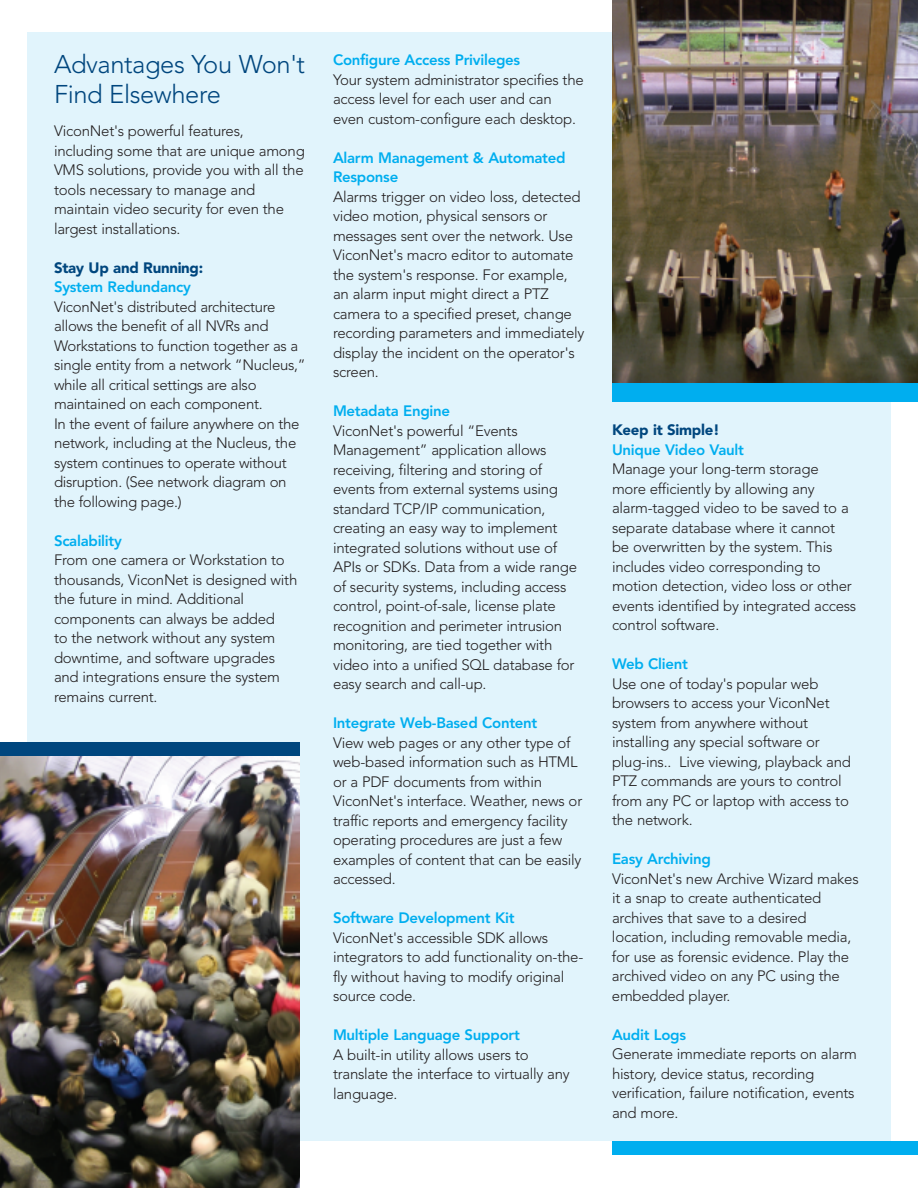
<style>
.page{position:relative;width:918px;height:1188px;background:#fff}
.page>*{position:absolute;margin:0;border:0;box-sizing:border-box;transform-origin:0 0}
.t1{font:300 25.5px/30px "Avenir";letter-spacing:-.015em;color:#00467e}
.t2{font:300 15px/19.5px "Avenir";letter-spacing:-.015em;color:#231f20}
.t3{font:800 15px/19.5px "Avenir";letter-spacing:-.02em;color:#00aeef}
.t4{font:900 15px "Avenir";letter-spacing:-.02em;color:#00467e}
</style>
<div class="page">
<div style="left:27px;top:32px;width:864px;height:1109px;background:#e1f4fc"></div>
<img style="left:0;top:756px;width:300px;height:432px">
<div style="left:0;top:742px;width:300px;height:14px;background:#00467e"></div>
<img style="left:612px;top:0;width:306px;height:383px">
<div style="left:612px;top:388px;width:306px;height:14px;background:#00aeef"></div>
<div style="left:612px;top:1141px;width:306px;height:13px;background:#00aeef"></div>
<h1 class="t1" style="left:54px;top:52px;width:253px">Advantages You Won't<br>Find Elsewhere</h1>
<p class="t2" style="left:54px;top:123px;width:252px">ViconNet's powerful features, including some that are unique among VMS solutions, provide you with all the tools necessary to manage and maintain video security for even the largest installations.</p>
<p class="t4" style="left:54px;top:261px;width:151px">Stay Up and Running:</p>
<p class="t3" style="left:54px;top:279px;width:138px">System Redundancy</p>
<p class="t2" style="left:54px;top:298px;width:253px">ViconNet's distributed architecture allows the benefit of all NVRs and Workstations to function together as a single entity from a network “Nucleus,” while all critical settings are also maintained on each component.<br>In the event of failure anywhere on the network, including at the Nucleus, the system continues to operate without disruption. (See network diagram on the following page.)</p>
<p class="t3" style="left:54px;top:532px;width:69px">Scalability</p>
<p class="t2" style="left:54px;top:552px;width:245px">From one camera or Workstation to thousands, ViconNet is designed with the future in mind. Additional components can always be added<br>to the network without any system downtime, and software upgrades and integrations ensure the system remains current.</p>
<p class="t3" style="left:333px;top:52px;width:189px">Configure Access Privileges</p>
<p class="t2" style="left:333px;top:71px;width:252px">Your system administrator specifies the access level for each user and can even custom-configure each desktop.</p>
<p class="t3" style="left:333px;top:149px;width:234px">Alarm Management &amp; Automated<br>Response</p>
<p class="t2" style="left:333px;top:188px;width:253px">Alarms trigger on video loss, detected video motion, physical sensors or messages sent over the network. Use ViconNet's macro editor to automate the system's response. For example, an alarm input might direct a PTZ camera to a specified preset, change recording parameters and immediately display the incident on the operator's screen.</p>
<p class="t3" style="left:333px;top:403px;width:119px">Metadata Engine</p>
<p class="t2" style="left:333px;top:422px;width:246px">ViconNet's powerful “Events Management” application allows receiving, filtering and storing of events from external systems using standard TCP/IP communication, creating an easy way to implement integrated solutions without use of APIs or SDKs. Data from a wide range of security systems, including access control, point-of-sale, license plate recognition and perimeter intrusion monitoring, are tied together with video into a unified SQL database for easy search and call-up.</p>
<p class="t3" style="left:333px;top:715px;width:206px">Integrate Web-Based Content</p>
<p class="t2" style="left:333px;top:734px;width:251px">View web pages or any other type of web-based information such as HTML or a PDF documents from within<br>ViconNet's interface. Weather, news or traffic reports and emergency facility operating procedures are just a few examples of content that can be easily accessed.</p>
<p class="t3" style="left:333px;top:910px;width:183px">Software Development Kit</p>
<p class="t2" style="left:333px;top:929px;width:252px">ViconNet's accessible SDK allows integrators to add functionality on-the&shy;fly without having to modify original source code.</p>
<p class="t3" style="left:333px;top:1027px;width:188px">Multiple Language Support</p>
<p class="t2" style="left:333px;top:1046px;width:238px">A built-in utility allows users to translate the interface to virtually any language.</p>
<p class="t4" style="left:612px;top:424px;width:109px">Keep it Simple!</p>
<p class="t3" style="left:612px;top:441px;width:134px">Unique Video Vault</p>
<p class="t2" style="left:612px;top:461px;width:246px">Manage your long-term storage more efficiently by allowing any alarm-tagged video to be saved to a separate database where it cannot<br>be overwritten by the system. This includes video corresponding to motion detection, video loss or other events identified by integrated access control software.</p>
<p class="t3" style="left:612px;top:656px;width:78px">Web Client</p>
<p class="t2" style="left:612px;top:675px;width:240px">Use one of today's popular web browsers to access your ViconNet system from anywhere without installing any special software or plug-ins.. Live viewing, playback and<br>PTZ commands are yours to control from any PC or laptop with access to the network.</p>
<p class="t3" style="left:612px;top:851px;width:100px">Easy Archiving</p>
<p class="t2" style="left:612px;top:870px;width:248px">ViconNet's new Archive Wizard makes it a snap to create authenticated archives that save to a desired location, including removable media, for use as forensic evidence. Play the archived video on any PC using the embedded player.</p>
<p class="t3" style="left:612px;top:1026px;width:76px">Audit Logs</p>
<p class="t2" style="left:612px;top:1046px;width:246px">Generate immediate reports on alarm history, device status, recording verification, failure notification, events and more.</p>
</div>
